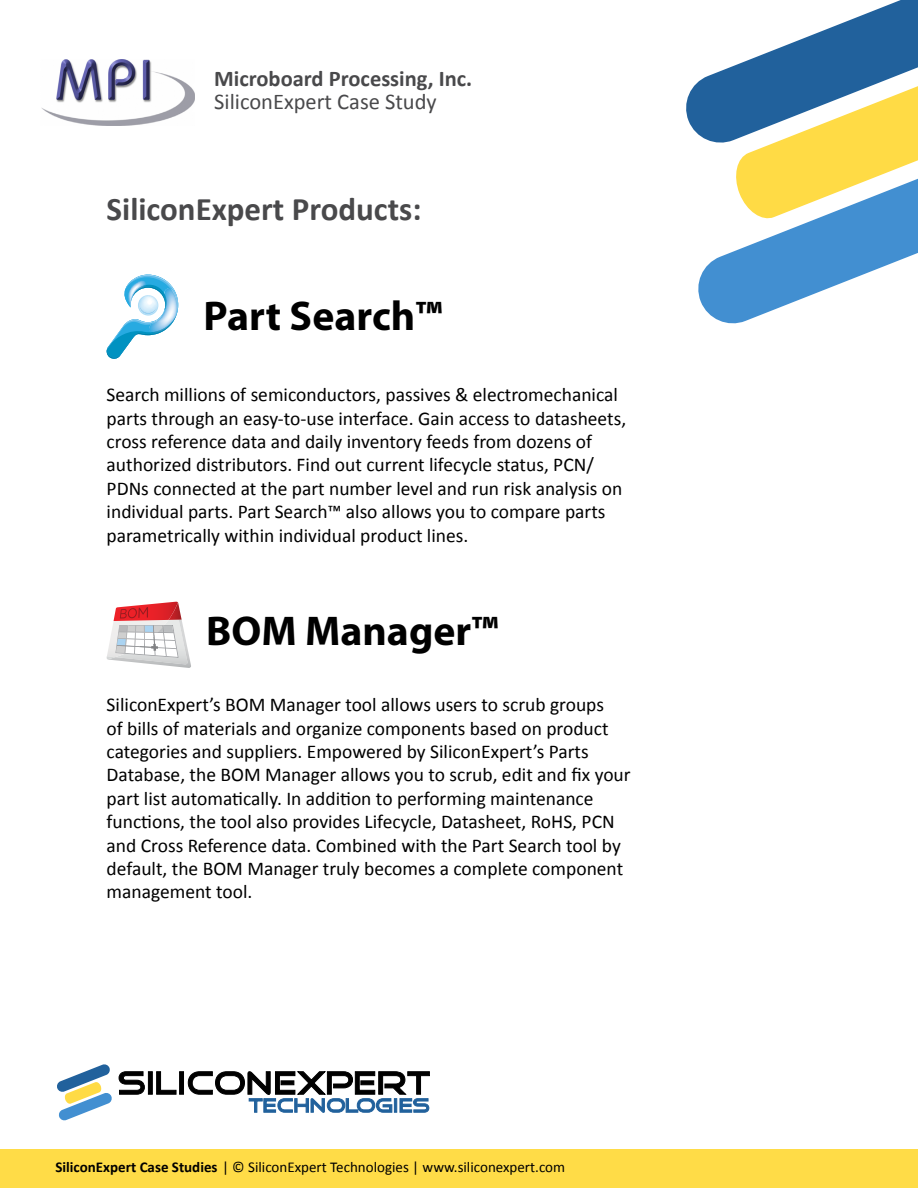
<style>
.page{position:relative;width:918px;height:1188px;background:#fff}
.page>*{position:absolute;margin:0;border:0;box-sizing:border-box;transform-origin:0 0}
.t1{font:700 41.7px "Myriad Pro";color:#000}
.t2{font:700 33px "Calibri";color:#49494b}
.t3{font:700 22.5px "Calibri";color:#49494b}
.t4{font:22.5px "Calibri";color:#49494b}
.t5{font:19.5px/23.4px "Calibri";color:#000}
.t6{font:15px "Calibri";color:#000}
.s1{font-weight:700}
</style>
<div class="page">
<div style="left:0;top:1149px;width:918px;height:39px;background:#ffdc47"></div>
<svg style="left:686px;top:0;width:232px;height:324px"></svg>
<svg style="left:118px;top:1071px;width:27px;height:24px"></svg>
<svg style="left:148px;top:1071px;width:5px;height:24px"></svg>
<svg style="left:156px;top:1071px;width:21px;height:24px"></svg>
<svg style="left:179px;top:1071px;width:5px;height:24px"></svg>
<svg style="left:188px;top:1071px;width:242px;height:42px"></svg>
<svg style="left:57px;top:1064px;width:55px;height:57px"></svg>
<img style="left:42px;top:59px;width:152px;height:67px">
<svg style="left:107px;top:602px;width:84px;height:66px"></svg>
<svg style="left:106px;top:274px;width:73px;height:85px"></svg>
<p class="t3" style="left:214px;top:65px;width:260px">Microboard Processing, Inc.</p>
<p class="t4" style="left:214px;top:88px;width:224px">SiliconExpert Case Study</p>
<h2 class="t2" style="left:107px;top:189px;width:316px">SiliconExpert Products:</h2>
<h1 class="t1" style="left:204px;top:289px;width:240px">Part Search™</h1>
<p class="t5" style="left:107px;top:382px;width:521px">Search millions of semiconductors, passives &amp; electromechanical parts through an easy-to-use interface. Gain access to datasheets, cross reference data and daily inventory feeds from dozens of authorized distributors. Find out current lifecycle status, PCN/ PDNs connected at the part number level and run risk analysis on individual parts. Part Search™ also allows you to compare parts parametrically within individual product lines.</p>
<h1 class="t1" style="left:206px;top:604px;width:294px">BOM Manager™</h1>
<p class="t5" style="left:107px;top:692px;width:526px">SiliconExpert’s BOM Manager tool allows users to scrub groups<br>of bills of materials and organize components based on product categories and suppliers. Empowered by SiliconExpert’s Parts Database, the BOM Manager allows you to scrub, edit and fix your part list automatically. In addition to performing maintenance functions, the tool also provides Lifecycle, Datasheet, RoHS, PCN and Cross Reference data. Combined with the Part Search tool by default, the BOM Manager truly becomes a complete component management tool.</p>
<p class="t6" style="left:56px;top:1158px;width:511px"><span class="s1">SiliconExpert Case Studies</span> | © SiliconExpert Technologies | www.siliconexpert.com</p>
</div>
